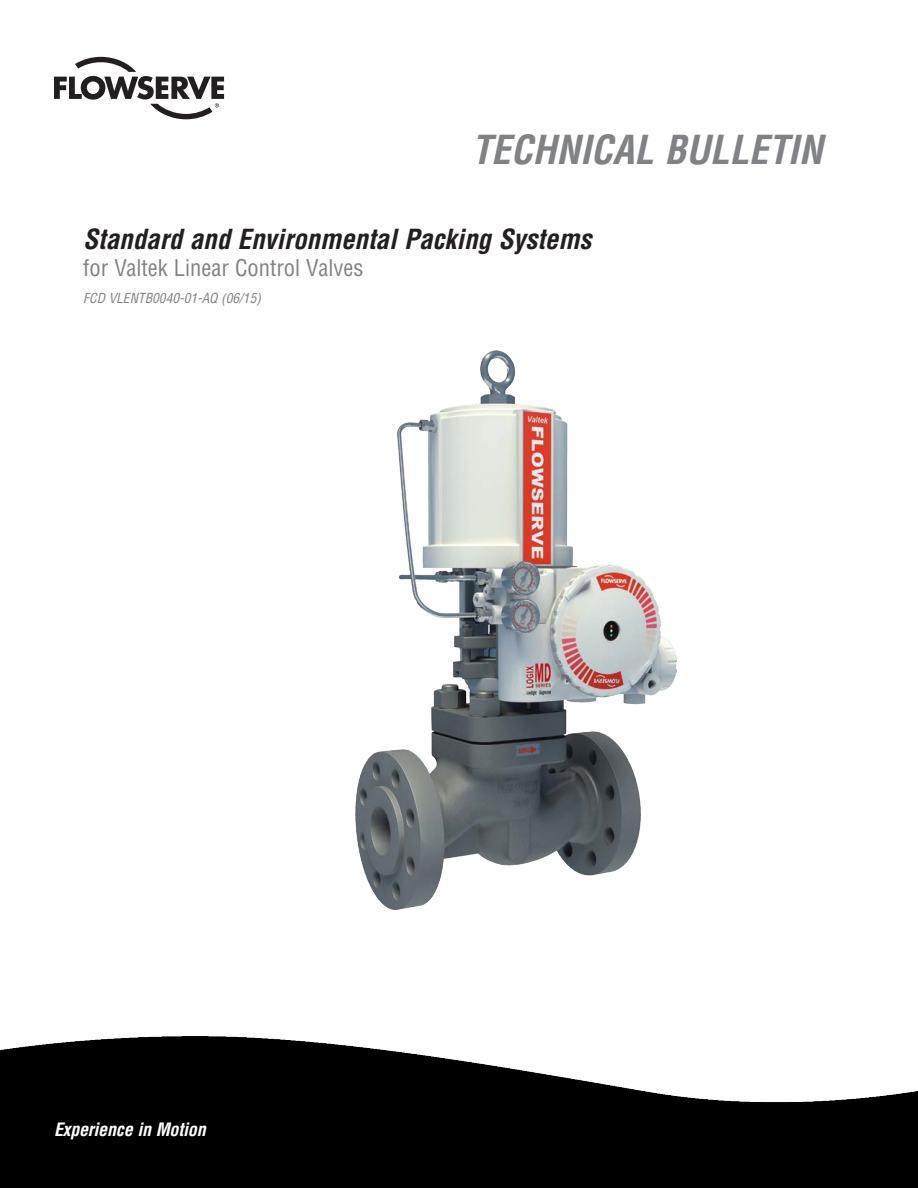
<style>
.page{position:relative;width:918px;height:1188px;background:#fff}
.page>*{position:absolute;margin:0;border:0;box-sizing:border-box;transform-origin:0 0}
.t1{font:italic 700 condensed 39px "Helvetica LT Std";color:#808285}
.t2{font:italic 700 condensed 27px "Helvetica LT Std";color:#231f20}
.t3{font:condensed 22.5px "Helvetica LT Std";color:#808285}
.t4{font:italic 700 condensed 18px "Helvetica LT Std";letter-spacing:-.01em;color:#fff}
.t5{font:italic condensed 13.5px "Helvetica LT Std";color:#808285}
</style>
<div class="page">
<img style="left:0;top:1036px;width:918px;height:152px">
<svg style="left:54px;top:57px;width:170px;height:62px"></svg>
<img style="left:355px;top:351px;width:322px;height:559px">
<h1 class="t1" style="left:472px;top:125px;width:352px">TECHNICAL BULLETIN</h1>
<p class="t2" style="left:83px;top:222px;width:510px">Standard and Environmental Packing Systems</p>
<p class="t3" style="left:83px;top:253px;width:282px">for Valtek Linear Control Valves</p>
<p class="t5" style="left:83px;top:289px;width:179px">FCD VLENTB0040-01-AQ (06/15)</p>
<p class="t4" style="left:54px;top:1118px;width:153px">Experience in Motion</p>
</div>
